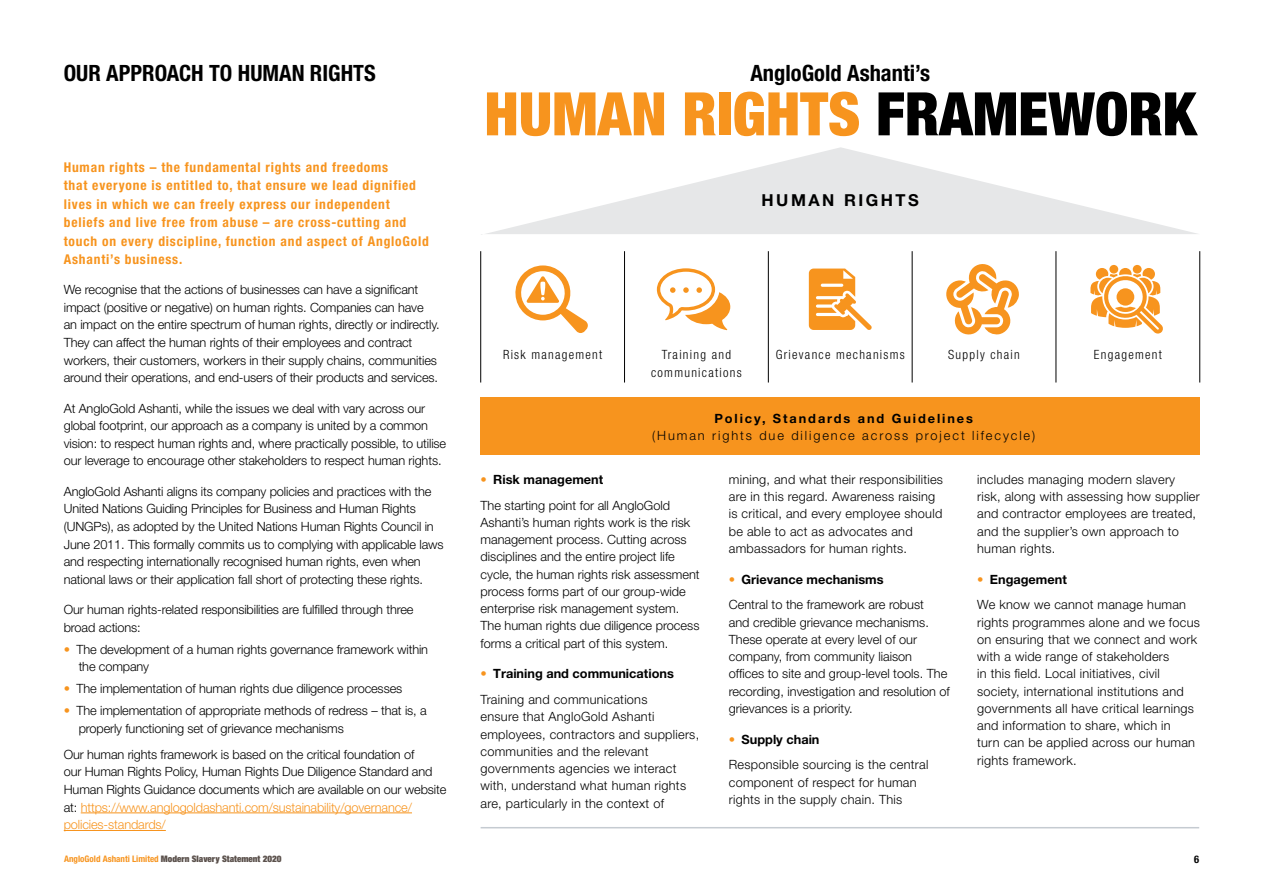
<style>
.page{position:relative;width:1263px;height:893px;background:#fff}
.page>*{position:absolute;margin:0;border:0;box-sizing:border-box;transform-origin:0 0}
.t1{font:900 condensed 60px "Helvetica Neue";color:#f7941e}
.t2{font:700 condensed 22.5px "Helvetica Neue";color:#000}
.t3{font:700 16.5px "Helvetica Neue";letter-spacing:.15em;color:#000}
._2021_AGA_HRR_Intro{font:700 condensed 13.5px/18.3px "Helvetica Neue";letter-spacing:.06em;color:#f7941e}
._2021_AGA_IR_Body_co{font:300 12.75px/17.5px "Helvetica Neue";letter-spacing:-.01em;color:#000}
._2021_AGA_HRR_Body_c{font:300 12.75px/17.2px "Helvetica Neue";letter-spacing:.02em;color:#000}
._2021_AGA_HRR_Body_c-2{font:300 12.75px/17.2px "Helvetica Neue";color:#000}
.t4{font:700 12.75px "Helvetica Neue";color:#000}
.t5{font:300 condensed 12.75px/17.2px "Helvetica Neue";letter-spacing:.1em;color:#000;text-align:center}
._2021_AGA_IR_Body_co-2{font:300 12.75px "Helvetica Neue";letter-spacing:.15em;color:#000}
.t6{font:700 12.75px "Helvetica Neue";letter-spacing:.15em;color:#000}
.t7{font:700 condensed 10.5px "Helvetica Neue";color:#000}
.t8{font:900 expanded 9px "Helvetica Neue";color:#5b514c}
.s1{font-weight:700;color:#f7941e}
.s2{color:#f7941e}
.s3{color:#000}
.s4{font-weight:700;font-stretch:condensed;color:#f7941e}
</style>
<div class="page">
<hr style="left:81px;top:812px;width:331px;height:1px;background:#f7941e">
<hr style="left:64px;top:830px;width:102px;height:1px;background:#f7941e">
<svg style="left:481px;top:147px;width:717px;height:88px"></svg>
<div style="left:480px;top:398px;width:720px;height:57px;background:#f7941e"></div>
<hr style="left:480px;top:251px;width:1px;height:131px;background:#000">
<hr style="left:624px;top:251px;width:1px;height:131px;background:#000">
<hr style="left:768px;top:251px;width:1px;height:131px;background:#000">
<hr style="left:912px;top:251px;width:1px;height:131px;background:#000">
<hr style="left:1056px;top:251px;width:1px;height:131px;background:#000">
<hr style="left:1199px;top:251px;width:1px;height:131px;background:#000">
<svg style="left:515px;top:265px;width:73px;height:68px"></svg>
<svg style="left:657px;top:268px;width:73px;height:62px"></svg>
<svg style="left:809px;top:269px;width:63px;height:61px"></svg>
<svg style="left:946px;top:264px;width:73px;height:71px"></svg>
<div style="left:1133px;top:265px;width:8px;height:9px;background:#f7941e;border-radius:50%"></div>
<div style="left:1109px;top:265px;width:9px;height:9px;background:#f7941e;border-radius:50%"></div>
<svg style="left:1090px;top:268px;width:73px;height:66px"></svg>
<hr style="left:481px;top:827px;width:718px;height:1px;background:#c5cbd1">
<p class="t2" style="left:64px;top:60px;width:313px">OUR APPROACH TO HUMAN RIGHTS</p>
<p class="_2021_AGA_HRR_Intro" style="left:64px;top:158px;width:367px">Human rights – the fundamental rights and freedoms<br>that everyone is entitled to, that ensure we lead dignified lives in which we can freely express our independent beliefs and live free from abuse – are cross-cutting and touch on every discipline, function and aspect of AngloGold Ashanti’s business.</p>
<p class="_2021_AGA_IR_Body_co" style="left:64px;top:281px;width:377px">We recognise that the actions of businesses can have a significant impact (positive or negative) on human rights. Companies can have an impact on the entire spectrum of human rights, directly or indirectly.<br>They can affect the human rights of their employees and contract workers, their customers, workers in their supply chains, communities around their operations, and end-users of their products and services.</p>
<p class="_2021_AGA_IR_Body_co" style="left:64px;top:399px;width:384px">At AngloGold Ashanti, while the issues we deal with vary across our global footprint, our approach as a company is united by a common vision: to respect human rights and, where practically possible, to utilise our leverage to encourage other stakeholders to respect human rights.</p>
<p class="_2021_AGA_IR_Body_co" style="left:64px;top:482px;width:381px">AngloGold Ashanti aligns its company policies and practices with the United Nations Guiding Principles for Business and Human Rights (UNGPs), as adopted by the United Nations Human Rights Council in June 2011. This formally commits us to complying with applicable laws and respecting internationally recognised human rights, even when national laws or their application fall short of protecting these rights.</p>
<p class="_2021_AGA_IR_Body_co" style="left:64px;top:601px;width:351px">Our human rights-related responsibilities are fulfilled through three broad actions:</p>
<p class="_2021_AGA_IR_Body_co" style="left:79px;top:640px;width:351px;text-indent:-15px"><span class="s1">•</span> The development of a human rights governance framework within the company</p>
<p class="_2021_AGA_IR_Body_co" style="left:64px;top:680px;width:340px"><span class="s1">•</span> The implementation of human rights due diligence processes</p>
<p class="_2021_AGA_IR_Body_co" style="left:79px;top:701px;width:349px;text-indent:-15px"><span class="s1">•</span> The implementation of appropriate methods of redress – that is, a properly functioning set of grievance mechanisms</p>
<p class="_2021_AGA_IR_Body_co" style="left:64px;top:745px;width:384px">Our human rights framework is based on the critical foundation of<br>our Human Rights Policy, Human Rights Due Diligence Standard and Human Rights Guidance documents which are available on our website at: <span class="s2">https://www.anglogoldashanti.com/sustainability/governance/ policies-standards/</span></p>
<p class="t2" style="left:750px;top:60px;width:181px">AngloGold Ashanti’s</p>
<p class="t1" style="left:484px;top:77px;width:713px">HUMAN RIGHTS <span class="s3">FRAMEWORK</span></p>
<p class="t3" style="left:762px;top:190px;width:159px">HUMAN RIGHTS</p>
<p class="t5" style="left:503px;top:346px;width:101px">Risk management</p>
<p class="t5" style="left:651px;top:346px;width:92px">Training and communications</p>
<p class="t5" style="left:776px;top:346px;width:131px">Grievance mechanisms</p>
<p class="t5" style="left:948px;top:346px;width:73px">Supply chain</p>
<p class="t5" style="left:1094px;top:346px;width:70px">Engagement</p>
<p class="t6" style="left:714px;top:410px;width:260px">Policy, Standards and Guidelines</p>
<p class="_2021_AGA_IR_Body_co-2" style="left:652px;top:427px;width:385px">(Human rights due diligence across project lifecycle)</p>
<p class="t4" style="left:480px;top:471px;width:124px"><span class="s2">•</span> Risk management</p>
<p class="_2021_AGA_HRR_Body_c-2" style="left:480px;top:496px;width:221px">The starting point for all AngloGold Ashanti’s human rights work is the risk management process. Cutting across disciplines and the entire project life cycle, the human rights risk assessment process forms part of our group-wide enterprise risk management system.<br>The human rights due diligence process forms a critical part of this system.</p>
<p class="t4" style="left:480px;top:666px;width:195px"><span class="s2">•</span> Training and communications</p>
<p class="_2021_AGA_HRR_Body_c" style="left:480px;top:691px;width:220px">Training and communications<br>ensure that AngloGold Ashanti employees, contractors and suppliers, communities and the relevant governments agencies we interact with, understand what human rights are, particularly in the context of</p>
<p class="_2021_AGA_HRR_Body_c" style="left:729px;top:470px;width:216px">mining, and what their responsibilities are in this regard. Awareness raising is critical, and every employee should be able to act as advocates and ambassadors for human rights.</p>
<p class="t4" style="left:729px;top:571px;width:156px"><span class="s2">•</span> Grievance mechanisms</p>
<p class="_2021_AGA_HRR_Body_c-2" style="left:729px;top:596px;width:223px">Central to the framework are robust<br>and credible grievance mechanisms.<br>These operate at every level of our company, from community liaison offices to site and group-level tools. The recording, investigation and resolution of grievances is a priority.</p>
<p class="t4" style="left:729px;top:731px;width:92px"><span class="s2">•</span> Supply chain</p>
<p class="_2021_AGA_HRR_Body_c" style="left:729px;top:756px;width:201px">Responsible sourcing is the central component of respect for human rights in the supply chain. This</p>
<p class="_2021_AGA_HRR_Body_c" style="left:977px;top:470px;width:224px">includes managing modern slavery risk, along with assessing how supplier and contractor employees are treated, and the supplier’s own approach to human rights.</p>
<p class="t4" style="left:977px;top:571px;width:91px"><span class="s2">•</span> Engagement</p>
<p class="_2021_AGA_HRR_Body_c" style="left:977px;top:596px;width:224px">We know we cannot manage human rights programmes alone and we focus on ensuring that we connect and work with a wide range of stakeholders<br>in this field. Local initiatives, civil society, international institutions and governments all have critical learnings and information to share, which in<br>turn can be applied across our human rights framework.</p>
<p class="t8" style="left:64px;top:853px;width:219px"><span class="s4">AngloGold Ashanti Limited</span> Modern Slavery Statement 2020</p>
<p class="t7" style="left:1194px;top:853px;width:7px">6</p>
</div>
